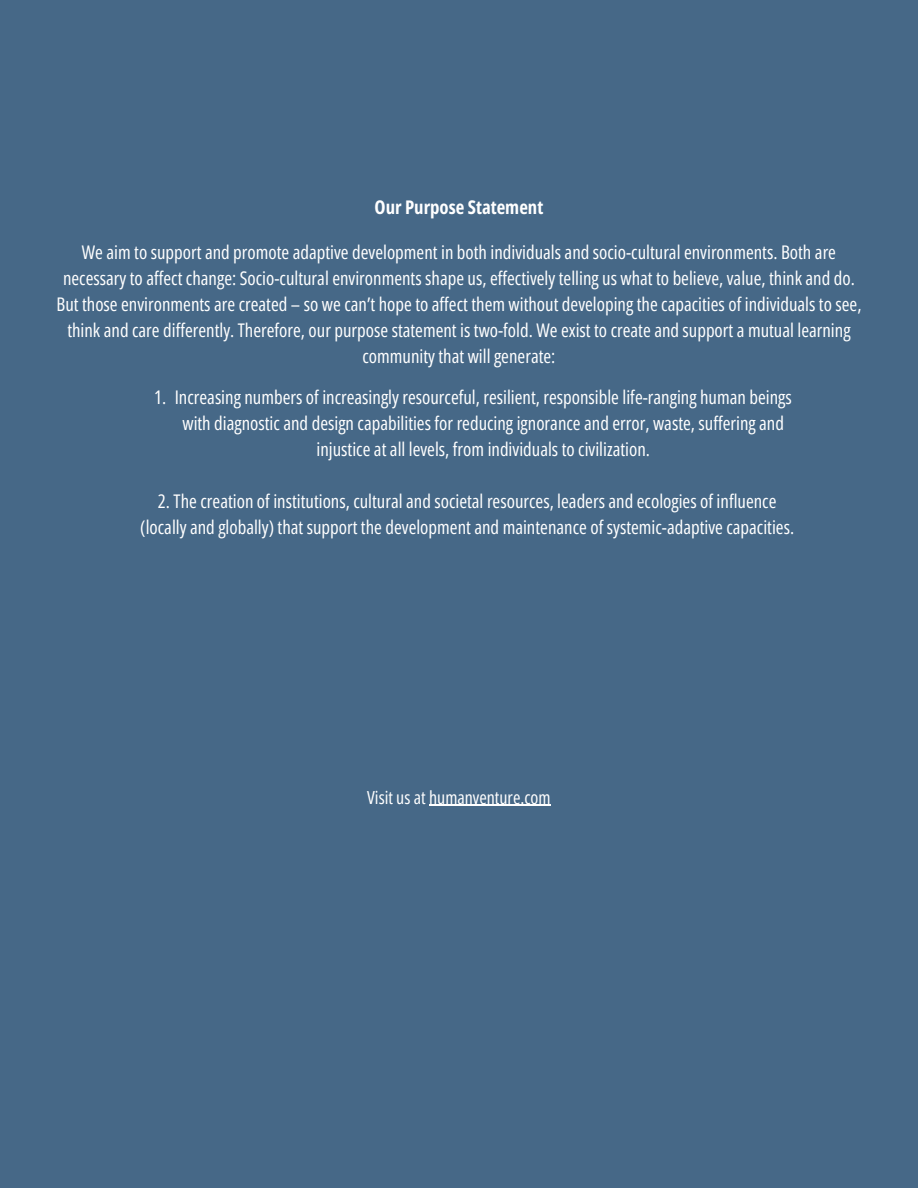
<style>
.page{position:relative;width:918px;height:1188px;background:#466887}
.page>*{position:absolute;margin:0;border:0;box-sizing:border-box;transform-origin:0 0}
.t1{font:18.75px/25.8px "Open Sans Condensed";color:#fff;text-align:center}
.t2{font:700 18.75px "Open Sans Condensed";color:#fff}
.t3{font:18px "Open Sans Condensed";color:#fff}
</style>
<div class="page">
<hr style="left:429px;top:805px;width:122px;height:1px;background:#fff">
<p class="t2" style="left:375px;top:194px;width:170px">Our Purpose Statement</p>
<p class="t1" style="left:56px;top:239px;width:806px">We aim to support and promote adaptive development in both individuals and socio-cultural environments. Both are necessary to affect change: Socio-cultural environments shape us, effectively telling us what to believe, value, think and do.<br>But those environments are created – so we can’t hope to affect them without developing the capacities of individuals to see, think and care differently. Therefore, our purpose statement is two-fold. We exist to create and support a mutual learning community that will generate:</p>
<p class="t1" style="left:154px;top:384px;width:639px">1. Increasing numbers of increasingly resourceful, resilient, responsible life-ranging human beings</p>
<p class="t1" style="left:182px;top:410px;width:603px">with diagnostic and design capabilities for reducing ignorance and error, waste, suffering and</p>
<p class="t1" style="left:317px;top:436px;width:335px">injustice at all levels, from individuals to civilization.</p>
<p class="t1" style="left:140px;top:488px;width:655px">2. The creation of institutions, cultural and societal resources, leaders and ecologies of influence (locally and globally) that support the development and maintenance of systemic-adaptive capacities.</p>
<p class="t3" style="left:367px;top:785px;width:185px">Visit us at humanventure.com</p>
</div>
